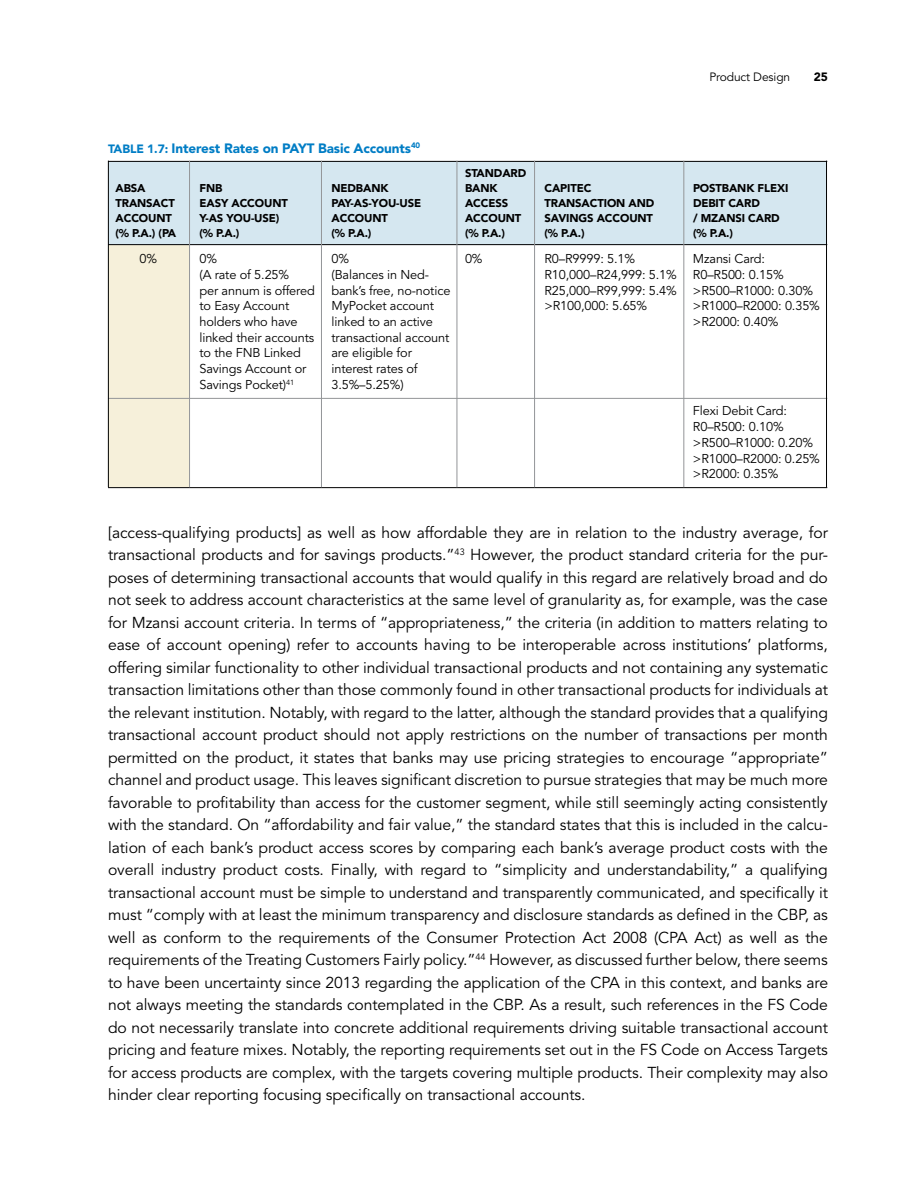
<style>
.page{position:relative;width:918px;height:1188px;background:#fff}
.page>*{position:absolute;margin:0;border:0;box-sizing:border-box;transform-origin:0 0}
.t1{font:15.75px/22.5px "Avenir";letter-spacing:-.005em;color:#000;text-align:justify}
.t2{font:900 13.5px "Avenir";letter-spacing:-.01em;color:#007dc5}
.t3{font:12.75px/15.8px "Avenir";letter-spacing:-.01em;color:#000}
.t4{font:12px "Avenir";letter-spacing:-.01em;color:#000}
.t5{font:900 12px "Avenir";color:#000}
.t6{font:900 11.25px "Avenir";letter-spacing:-.01em;color:#000}
.s1{font-size:12px}
</style>
<div class="page">
<div style="left:109px;top:230px;width:80px;height:257px;background:#f6f0da"></div>
<div style="left:108px;top:161px;width:719px;height:84px;background:#d5e7f0"></div>
<hr style="left:108px;top:161px;width:719px;height:1px;background:#000">
<hr style="left:108px;top:244px;width:719px;height:1px;background:#000">
<hr style="left:108px;top:398px;width:719px;height:1px;background:#939598">
<hr style="left:108px;top:487px;width:719px;height:1px;background:#000">
<hr style="left:108px;top:161px;width:1px;height:326px;background:#000">
<hr style="left:826px;top:161px;width:1px;height:326px;background:#000">
<hr style="left:321px;top:161px;width:1px;height:326px;background:#939598">
<hr style="left:534px;top:161px;width:1px;height:326px;background:#939598">
<hr style="left:683px;top:161px;width:1px;height:326px;background:#939598">
<hr style="left:189px;top:161px;width:1px;height:326px;background:#939598">
<hr style="left:457px;top:161px;width:1px;height:326px;background:#939598">
<p class="t2" style="left:108px;top:140px;width:314px"><span class="s1">TABLE 1.7:</span> Interest Rates on PAYT Basic Accounts<sup>40</sup></p>
<p class="t6" style="left:465px;top:166px;width:63px">STANDARD</p>
<p class="t4" style="left:709px;top:70px;width:82px">Product Design</p>
<p class="t5" style="left:814px;top:70px;width:16px">25</p>
<p class="t6" style="left:116px;top:181px;width:32px">ABSA</p>
<p class="t6" style="left:200px;top:181px;width:24px">FNB</p>
<p class="t6" style="left:332px;top:181px;width:59px">NEDBANK</p>
<p class="t6" style="left:465px;top:181px;width:34px">BANK</p>
<p class="t6" style="left:545px;top:181px;width:49px">CAPITEC</p>
<p class="t6" style="left:693px;top:181px;width:97px">POSTBANK FLEXI</p>
<p class="t6" style="left:116px;top:196px;width:61px">TRANSACT</p>
<p class="t6" style="left:200px;top:196px;width:90px">EASY ACCOUNT</p>
<p class="t6" style="left:332px;top:196px;width:91px">PAY-AS-YOU-USE</p>
<p class="t6" style="left:465px;top:196px;width:45px">ACCESS</p>
<p class="t6" style="left:545px;top:196px;width:111px">TRANSACTION AND</p>
<p class="t6" style="left:693px;top:196px;width:68px">DEBIT CARD</p>
<p class="t6" style="left:116px;top:211px;width:58px">ACCOUNT</p>
<p class="t6" style="left:200px;top:211px;width:81px">Y-AS YOU-USE)</p>
<p class="t6" style="left:332px;top:211px;width:58px">ACCOUNT</p>
<p class="t6" style="left:465px;top:211px;width:58px">ACCOUNT</p>
<p class="t6" style="left:545px;top:211px;width:110px">SAVINGS ACCOUNT</p>
<p class="t6" style="left:693px;top:211px;width:88px">/ MZANSI CARD</p>
<p class="t6" style="left:116px;top:226px;width:62px">(% P.A.) (PA</p>
<p class="t6" style="left:200px;top:226px;width:41px">(% P.A.)</p>
<p class="t6" style="left:332px;top:226px;width:41px">(% P.A.)</p>
<p class="t6" style="left:465px;top:226px;width:41px">(% P.A.)</p>
<p class="t6" style="left:545px;top:226px;width:41px">(% P.A.)</p>
<p class="t6" style="left:693px;top:226px;width:41px">(% P.A.)</p>
<p class="t3" style="left:139px;top:251px;width:19px">0%</p>
<p class="t3" style="left:199px;top:251px;width:19px">0%</p>
<p class="t3" style="left:331px;top:251px;width:19px">0%</p>
<p class="t3" style="left:465px;top:251px;width:19px">0%</p>
<p class="t3" style="left:544px;top:251px;width:92px">R0–R9999: 5.1%</p>
<p class="t3" style="left:693px;top:251px;width:74px">Mzansi Card:</p>
<p class="t3" style="left:199px;top:267px;width:91px">(A rate of 5.25%</p>
<p class="t3" style="left:331px;top:267px;width:99px">(Balances in Ned-</p>
<p class="t3" style="left:544px;top:267px;width:134px">R10,000–R24,999: 5.1%</p>
<p class="t3" style="left:693px;top:267px;width:92px">R0–R500: 0.15%</p>
<p class="t3" style="left:199px;top:283px;width:117px">per annum is offered</p>
<p class="t3" style="left:331px;top:283px;width:120px">bank’s free, no-notice</p>
<p class="t3" style="left:544px;top:283px;width:134px">R25,000–R99,999: 5.4%</p>
<p class="t3" style="left:693px;top:283px;width:121px">&gt;R500–R1000: 0.30%</p>
<p class="t3" style="left:199px;top:298px;width:91px">to Easy Account</p>
<p class="t3" style="left:331px;top:298px;width:104px">MyPocket account</p>
<p class="t3" style="left:544px;top:298px;width:104px">&gt;R100,000: 5.65%</p>
<p class="t3" style="left:693px;top:298px;width:128px">&gt;R1000–R2000: 0.35%</p>
<p class="t3" style="left:199px;top:314px;width:100px">holders who have</p>
<p class="t3" style="left:331px;top:314px;width:103px">linked to an active</p>
<p class="t3" style="left:693px;top:314px;width:87px">&gt;R2000: 0.40%</p>
<p class="t3" style="left:199px;top:330px;width:116px">linked their accounts</p>
<p class="t3" style="left:331px;top:330px;width:119px">transactional account</p>
<p class="t3" style="left:199px;top:346px;width:103px">to the FNB Linked</p>
<p class="t3" style="left:331px;top:346px;width:82px">are eligible for</p>
<p class="t3" style="left:199px;top:361px;width:108px">Savings Account or</p>
<p class="t3" style="left:331px;top:361px;width:88px">interest rates of</p>
<p class="t3" style="left:199px;top:377px;width:96px">Savings Pocket)<sup>41</sup></p>
<p class="t3" style="left:331px;top:377px;width:74px">3.5%–5.25%)</p>
<p class="t3" style="left:693px;top:403px;width:128px">Flexi Debit Card:<br>R0–R500: 0.10% &gt;R500–R1000: 0.20% &gt;R1000–R2000: 0.25% &gt;R2000: 0.35%</p>
<p class="t1" style="left:108px;top:521px;width:722px">[access-qualifying products] as well as how affordable they are in relation to the industry average, for transactional products and for savings products.”<sup>43</sup> However, the product standard criteria for the pur&shy;poses of determining transactional accounts that would qualify in this regard are relatively broad and do not seek to address account characteristics at the same level of granularity as, for example, was the case for Mzansi account criteria. In terms of “appropriateness,” the criteria (in addition to matters relating to ease of account opening) refer to accounts having to be interoperable across institutions’ platforms, offering similar functionality to other individual transactional products and not containing any systematic transaction limitations other than those commonly found in other transactional products for individuals at the relevant institution. Notably, with regard to the latter, although the standard provides that a qualifying transactional account product should not apply restrictions on the number of transactions per month permitted on the product, it states that banks may use pricing strategies to encourage “appropriate” channel and product usage. This leaves significant discretion to pursue strategies that may be much more favorable to profitability than access for the customer segment, while still seemingly acting consistently with the standard. On “affordability and fair value,” the standard states that this is included in the calcu&shy;lation of each bank’s product access scores by comparing each bank’s average product costs with the overall industry product costs. Finally, with regard to “simplicity and understandability,” a qualifying transactional account must be simple to understand and transparently communicated, and specifically it must “comply with at least the minimum transparency and disclosure standards as defined in the CBP, as well as conform to the requirements of the Consumer Protection Act 2008 (CPA Act) as well as the requirements of the Treating Customers Fairly policy.”<sup>44</sup> However, as discussed further below, there seems to have been uncertainty since 2013 regarding the application of the CPA in this context, and banks are not always meeting the standards contemplated in the CBP. As a result, such references in the FS Code do not necessarily translate into concrete additional requirements driving suitable transactional account pricing and feature mixes. Notably, the reporting requirements set out in the FS Code on Access Targets for access products are complex, with the targets covering multiple products. Their complexity may also hinder clear reporting focusing specifically on transactional accounts.</p>
</div>
